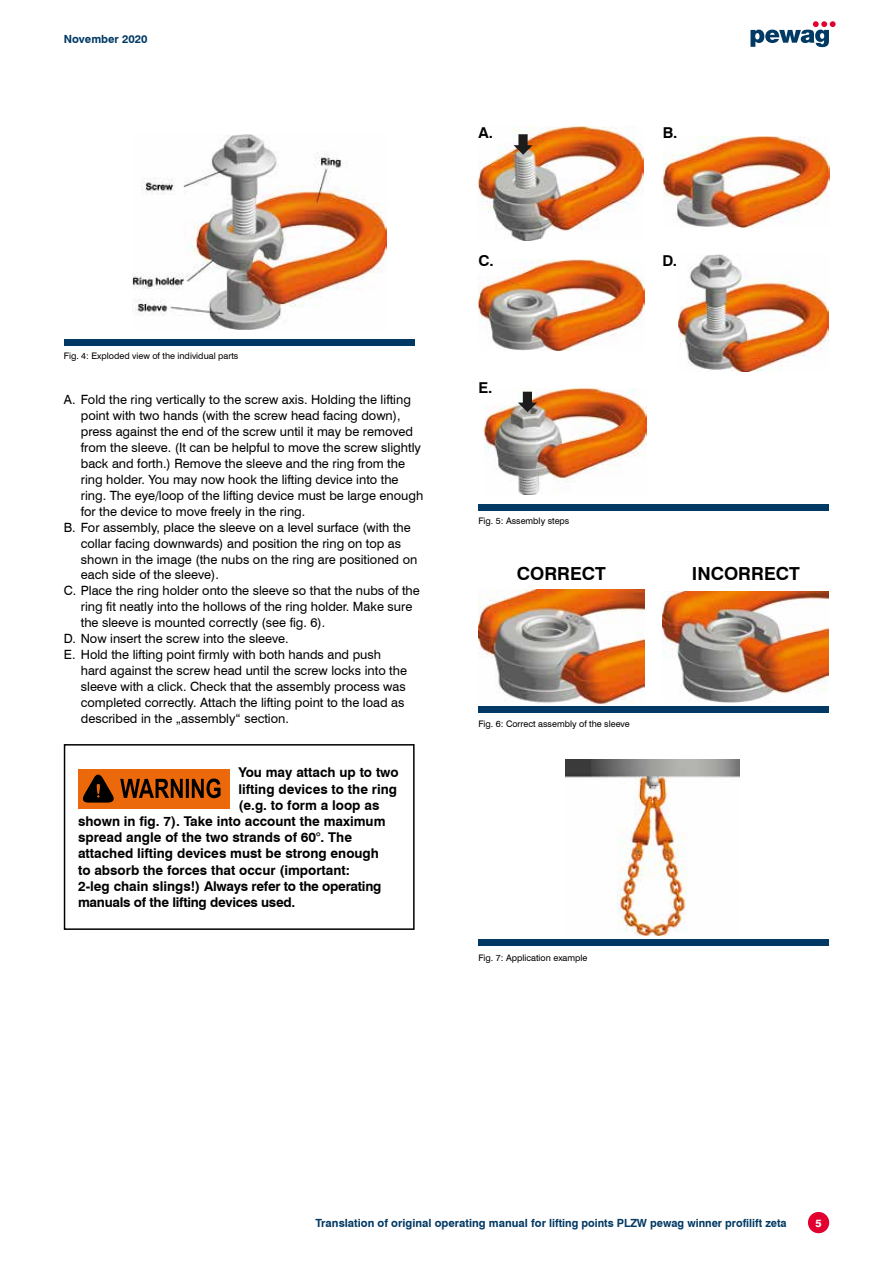
<style>
.page{position:relative;width:893px;height:1263px;background:#fff}
.page>*{position:absolute;margin:0;border:0;box-sizing:border-box;transform-origin:0 0}
.t1{font:700 18px "Swiss 721 BT";color:#000}
.t2{font:700 15px "Swiss 721 BT";color:#000}
.t3{font:700 13.5px "Swiss 721 BT";color:#000}
.t4{font:700 13.5px "Swiss 721 BT";letter-spacing:-.02em;color:#000}
.t5{font:12.75px "Swiss 721 BT";color:#000}
.t6{font:700 11.25px "Swiss 721 BT";color:#003964}
.t7{font:800 10.5px "Swiss 721 BT";color:#fff}
.t8{font:9px "Swiss 721 BT";color:#000}
</style>
<div class="page">
<svg style="left:750px;top:21px;width:86px;height:26px"></svg>
<div style="left:808px;top:1212px;width:21px;height:21px;background:#e20030;border-radius:50%"></div>
<img style="left:663px;top:136px;width:166px;height:92px">
<img style="left:478px;top:259px;width:166px;height:91px">
<img style="left:678px;top:254px;width:150px;height:118px">
<div style="left:478px;top:504px;width:351px;height:7px;background:#003964"></div>
<img style="left:484px;top:388px;width:162px;height:106px">
<svg style="left:518px;top:392px;width:19px;height:20px"></svg>
<img style="left:478px;top:127px;width:165px;height:113px">
<svg style="left:514px;top:134px;width:19px;height:21px"></svg>
<div style="left:478px;top:707px;width:351px;height:6px;background:#003964"></div>
<img style="left:478px;top:590px;width:166px;height:114px">
<img style="left:663px;top:591px;width:166px;height:111px">
<div style="left:478px;top:939px;width:351px;height:6px;background:#003964"></div>
<img style="left:566px;top:759px;width:174px;height:176px">
<div style="left:64px;top:339px;width:351px;height:7px;background:#003964"></div>
<img style="left:133px;top:134px;width:254px;height:196px">
<div style="left:64px;top:744px;width:351px;height:186px;border:2px solid #000"></div>
<div style="left:78px;top:769px;width:152px;height:39px;background:#eb690b"></div>
<svg style="left:83px;top:774px;width:138px;height:29px"></svg>
<p class="t6" style="left:64px;top:32px;width:85px">November 2020</p>
<p class="t8" style="left:64px;top:351px;width:176px">Fig. 4: Exploded view of the individual parts</p>
<p class="t5" style="left:64px;top:392px;width:349px">A. Fold the ring vertically to the screw axis. Holding the lifting</p>
<p class="t5" style="left:81px;top:408px;width:321px">point with two hands (with the screw head facing down),</p>
<p class="t5" style="left:81px;top:424px;width:334px">press against the end of the screw until it may be removed</p>
<p class="t5" style="left:81px;top:440px;width:342px">from the sleeve. (It can be helpful to move the screw slightly</p>
<p class="t5" style="left:81px;top:455px;width:326px">back and forth.) Remove the sleeve and the ring from the</p>
<p class="t5" style="left:81px;top:471px;width:319px">ring holder. You may now hook the lifting device into the</p>
<p class="t5" style="left:81px;top:487px;width:344px">ring. The eye/loop of the lifting device must be large enough</p>
<p class="t5" style="left:81px;top:503px;width:226px">for the device to move freely in the ring.</p>
<p class="t5" style="left:64px;top:519px;width:349px">B. For assembly, place the sleeve on a level surface (with the</p>
<p class="t5" style="left:81px;top:535px;width:322px">collar facing downwards) and position the ring on top as</p>
<p class="t5" style="left:81px;top:551px;width:338px">shown in the image (the nubs on the ring are positioned on</p>
<p class="t5" style="left:81px;top:567px;width:140px">each side of the sleeve).</p>
<p class="t5" style="left:64px;top:583px;width:358px">C. Place the ring holder onto the sleeve so that the nubs of the</p>
<p class="t5" style="left:81px;top:599px;width:333px">ring fit neatly into the hollows of the ring holder. Make sure</p>
<p class="t5" style="left:81px;top:615px;width:246px">the sleeve is mounted correctly (see fig. 6).</p>
<p class="t5" style="left:64px;top:631px;width:226px">D. Now insert the screw into the sleeve.</p>
<p class="t5" style="left:64px;top:647px;width:319px">E. Hold the lifting point firmly with both hands and push</p>
<p class="t5" style="left:81px;top:663px;width:328px">hard against the screw head until the screw locks into the</p>
<p class="t5" style="left:81px;top:679px;width:326px">sleeve with a click. Check that the assembly process was</p>
<p class="t5" style="left:81px;top:695px;width:325px">completed correctly. Attach the lifting point to the load as</p>
<p class="t5" style="left:81px;top:711px;width:210px">described in the „assembly“ section.</p>
<p class="t3" style="left:239px;top:764px;width:162px">You may attach up to two</p>
<p class="t3" style="left:239px;top:780px;width:160px">lifting devices to the ring</p>
<p class="t3" style="left:239px;top:797px;width:142px">(e.g. to form a loop as</p>
<p class="t3" style="left:78px;top:813px;width:309px">shown in fig. 7). Take into account the maximum</p>
<p class="t3" style="left:78px;top:829px;width:276px">spread angle of the two strands of 60°. The</p>
<p class="t3" style="left:78px;top:845px;width:302px">attached lifting devices must be strong enough</p>
<p class="t3" style="left:78px;top:861px;width:273px">to absorb the forces that occur (important:</p>
<p class="t4" style="left:78px;top:878px;width:305px">2-leg chain slings!) Always refer to the operating</p>
<p class="t4" style="left:78px;top:894px;width:219px">manuals of the lifting devices used.</p>
<p class="t2" style="left:478px;top:124px;width:16px">A.</p>
<p class="t2" style="left:478px;top:251px;width:17px">C.</p>
<p class="t2" style="left:478px;top:379px;width:16px">E.</p>
<p class="t8" style="left:478px;top:516px;width:93px">Fig. 5: Assembly steps</p>
<p class="t2" style="left:663px;top:124px;width:16px">B.</p>
<p class="t2" style="left:662px;top:251px;width:16px">D.</p>
<h1 class="t1" style="left:517px;top:562px;width:91px">CORRECT</h1>
<h1 class="t1" style="left:692px;top:562px;width:109px">INCORRECT</h1>
<p class="t8" style="left:478px;top:718px;width:153px">Fig. 6: Correct assembly of the sleeve</p>
<p class="t8" style="left:478px;top:952px;width:111px">Fig. 7: Application example</p>
<p class="t6" style="left:316px;top:1216px;width:473px">Translation of original operating manual for lifting points PLZW pewag winner profilift zeta</p>
<p class="t7" style="left:815px;top:1216px;width:8px">5</p>
</div>
